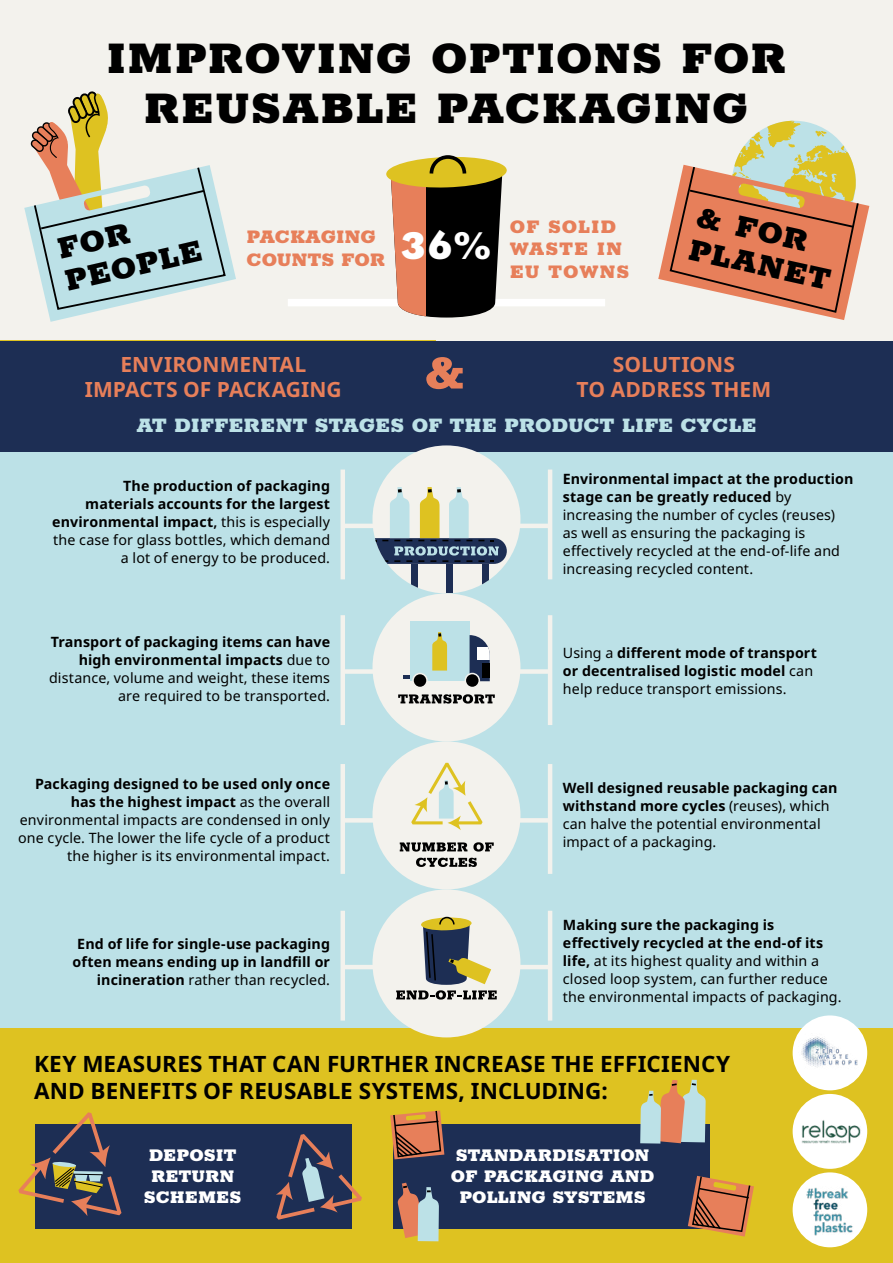
<style>
.page{position:relative;width:893px;height:1263px;background:#fff}
.page>*{position:absolute;margin:0;border:0;box-sizing:border-box;transform-origin:0 0}
.t1{font:900 55.5px "Rokkitt";color:#e77f5a}
.t2{font:900 49.5px/49.5px "Rokkitt";letter-spacing:.015em;color:#000;text-align:center}
.t3{font:900 34.5px/33px "Rokkitt";color:#000}
.t4{font:700 22.5px/27px "Noto Sans";letter-spacing:.005em;color:#000}
.t5{font:900 22.5px "Rokkitt";letter-spacing:-.01em;color:#bce1e7}
.t6{font:700 21px/25.2px "Noto Sans";color:#e77f5a;text-align:center}
.t7{font:900 21px/22.5px "Rokkitt";letter-spacing:.005em;color:#e77f5a}
.t8{font:900 21px/22.5px "Rokkitt";letter-spacing:.04em;color:#e77f5a}
.t9{font:900 19.5px/21px "Rokkitt";letter-spacing:-.005em;color:#fff;text-align:center}
.t10{font:14.25px/18px "Noto Sans";letter-spacing:.01em;color:#000;text-align:right}
.t11{font:700 14.25px/18px "Noto Sans";letter-spacing:.01em;color:#000}
.s1{font-weight:700}
.s2{font-weight:600}
.s3{font-weight:400}
</style>
<div class="page">
<div style="left:0;top:398px;width:893px;height:639px;background:#bce1e7"></div>
<div style="left:344px;top:818px;width:206px;height:5px;background:#f3f2ed"></div>
<hr style="left:341px;top:764px;width:4px;height:110px;background:#f3f2ed">
<hr style="left:548px;top:764px;width:4px;height:110px;background:#f3f2ed">
<hr style="left:344px;top:965px;width:206px;height:4px;background:#f3f2ed">
<hr style="left:341px;top:911px;width:4px;height:109px;background:#f3f2ed">
<hr style="left:548px;top:911px;width:4px;height:109px;background:#f3f2ed">
<div style="left:344px;top:669px;width:206px;height:5px;background:#f3f2ed"></div>
<hr style="left:341px;top:615px;width:4px;height:110px;background:#f3f2ed">
<hr style="left:548px;top:615px;width:4px;height:110px;background:#f3f2ed">
<div style="left:0;top:0;width:893px;height:405px;background:#f3f2ed"></div>
<hr style="left:344px;top:524px;width:206px;height:4px;background:#f3f2ed">
<hr style="left:341px;top:469px;width:4px;height:110px;background:#f3f2ed">
<div style="left:0;top:1028px;width:893px;height:235px;background:#dec221"></div>
<div style="left:35px;top:1124px;width:316px;height:105px;background:#1d2e54"></div>
<svg style="left:658px;top:120px;width:211px;height:200px"></svg>
<div style="left:372px;top:593px;width:148px;height:148px;background:#f3f2ed;border-radius:50%"></div>
<svg style="left:398px;top:694px;width:97px;height:9px"></svg>
<div style="left:410px;top:621px;width:60px;height:60px;background:#bce1e7"></div>
<svg style="left:464px;top:635px;width:26px;height:52px"></svg>
<svg style="left:403px;top:632px;width:44px;height:55px"></svg>
<div style="left:372px;top:741px;width:148px;height:148px;background:#f3f2ed;border-radius:50%"></div>
<svg style="left:400px;top:842px;width:67px;height:9px"></svg>
<svg style="left:473px;top:842px;width:21px;height:9px"></svg>
<svg style="left:416px;top:858px;width:61px;height:9px"></svg>
<svg style="left:411px;top:763px;width:72px;height:67px"></svg>
<div style="left:372px;top:889px;width:148px;height:148px;background:#f3f2ed;border-radius:50%"></div>
<svg style="left:396px;top:917px;width:101px;height:82px"></svg>
<div style="left:0;top:341px;width:893px;height:110px;background:#1d2e54"></div>
<div style="left:793px;top:1015px;width:74px;height:75px;background:#fff;border-radius:50%"></div>
<img style="left:801px;top:1036px;width:57px;height:32px">
<div style="left:793px;top:1172px;width:74px;height:75px;background:#fff;border-radius:50%"></div>
<img style="left:806px;top:1187px;width:47px;height:48px">
<div style="left:793px;top:1094px;width:74px;height:75px;background:#fff;border-radius:50%"></div>
<img style="left:802px;top:1120px;width:59px;height:23px">
<svg style="left:276px;top:1128px;width:86px;height:95px"></svg>
<div style="left:394px;top:1124px;width:316px;height:105px;background:#1d2e54"></div>
<svg style="left:397px;top:1183px;width:42px;height:58px"></svg>
<svg style="left:390px;top:1110px;width:54px;height:49px"></svg>
<svg style="left:640px;top:1080px;width:66px;height:63px"></svg>
<svg style="left:688px;top:1175px;width:66px;height:61px"></svg>
<svg style="left:18px;top:1112px;width:104px;height:104px"></svg>
<div style="left:288px;top:299px;width:317px;height:7px;background:#fff"></div>
<svg style="left:386px;top:155px;width:121px;height:163px"></svg>
<svg style="left:24px;top:91px;width:212px;height:231px"></svg>
<hr style="left:548px;top:469px;width:4px;height:110px;background:#f3f2ed">
<div style="left:372px;top:445px;width:148px;height:148px;background:#f3f2ed;border-radius:50%"></div>
<div style="left:412px;top:564px;width:6px;height:26px;background:#1d2e54"></div>
<svg style="left:482px;top:564px;width:6px;height:21px"></svg>
<div style="left:447px;top:564px;width:6px;height:29px;background:#1d2e54"></div>
<svg style="left:373px;top:487px;width:134px;height:77px"></svg>
<h2 class="t2" style="left:106px;top:29px;width:682px">IMPROVING OPTIONS FOR<br>REUSABLE PACKAGING</h2>
<h3 class="t3" style="left:53px;top:230px;width:142px;rotate:-13deg">FOR<br>PEOPLE</h3>
<h3 class="t7" style="left:247px;top:224px;width:247px">PACKAGING<br>COUNTS FOR <sup>36%</sup></h3>
<h3 class="t8" style="left:510px;top:213px;width:121px">OF SOLID<br>WASTE IN<br>EU TOWNS</h3>
<h3 class="t3" style="left:700px;top:197px;width:146px;rotate:12deg">&amp; FOR<br>PLANET</h3>
<h3 class="t6" style="left:85px;top:352px;width:258px">ENVIRONMENTAL<br>IMPACTS OF PACKAGING</h3>
<h3 class="t6" style="left:576px;top:352px;width:196px">SOLUTIONS<br>TO ADDRESS THEM</h3>
<h3 class="t5" style="left:136px;top:407px;width:622px">AT DIFFERENT STAGES OF THE PRODUCT LIFE CYCLE</h3>
<h1 class="t1" style="left:423px;top:327px;width:46px">&amp;</h1>
<p class="t10" style="left:52px;top:477px;width:279px"><span class="s1">The production of packaging materials accounts for the largest environmental impact</span><span class="s2">,</span> this is especially the case for glass bottles, which demand a lot of energy to be produced.</p>
<p class="t10" style="left:563px;top:470px;width:292px;text-align:left"><span class="s1">Environmental impact at the production stage can be greatly reduced</span> by increasing the number of cycles (reuses) as well as ensuring the packaging is effectively recycled at the end-of-life and increasing recycled content.</p>
<p class="t10" style="left:49px;top:633px;width:282px"><span class="s1">Transport of packaging items can have high environmental impacts</span> due to distance, volume and weight, these items are required to be transported.</p>
<p class="t11" style="left:563px;top:644px;width:256px"><span class="s3">Using a</span> different mode of transport or decentralised logistic model <span class="s3">can help reduce transport emissions.</span></p>
<p class="t10" style="left:18px;top:775px;width:313px"><span class="s1">Packaging designed to be used only once has the highest impact</span> as the overall environmental impacts are condensed in only one cycle. The lower the life cycle of a product the higher is its environmental impact.</p>
<p class="t10" style="left:563px;top:780px;width:276px;text-align:left"><span class="s1">Well designed reusable packaging can withstand more cycles</span> (reuses), which can halve the potential environmental impact of a packaging.</p>
<p class="t11" style="left:73px;top:935px;width:259px;text-align:right">End of life for single-use packaging often means ending up in landfill or incineration <span class="s3">rather than recycled.</span></p>
<p class="t10" style="left:563px;top:916px;width:280px;text-align:left"><span class="s1">Making sure the packaging is effectively recycled at the end-of its life,</span> at its highest quality and within a closed loop system, can further reduce the environmental impacts of packaging.</p>
<h3 class="t4" style="left:34px;top:1050px;width:698px">KEY MEASURES THAT CAN FURTHER INCREASE THE EFFICIENCY<br>AND BENEFITS OF REUSABLE SYSTEMS, INCLUDING:</h3>
<h3 class="t9" style="left:144px;top:1143px;width:99px">DEPOSIT<br>RETURN<br>SCHEMES</h3>
<h3 class="t9" style="left:451px;top:1142px;width:205px">STANDARDISATION<br>OF PACKAGING AND<br>POLLING SYSTEMS</h3>
</div>
